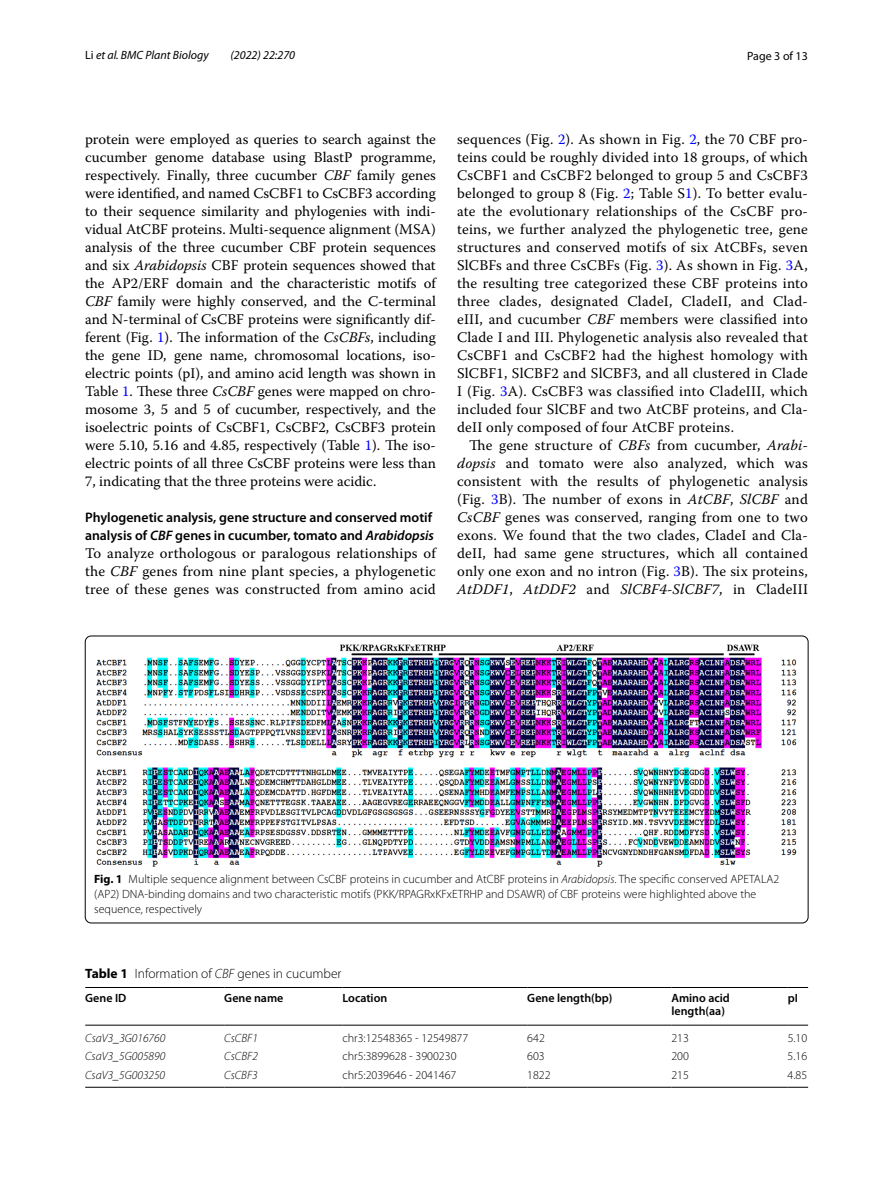
<style>
.page{position:relative;width:893px;height:1187px;background:#fff}
.page>*{position:absolute;margin:0;border:0;box-sizing:border-box;transform-origin:0 0}
.t1{font:14.7px/18px "Warnock Pro";letter-spacing:.015em;color:#000;text-align:justify}
.t2{font:600 13.8px/18px "Myriad Pro";color:#000}
.t3{font:300 13.5px "Myriad Pro";color:#000}
.t4{font:300 12px/15px "Myriad Pro";color:#000}
.t5{font:italic 300 12px "Myriad Pro";color:#000}
.t6{font:600 12px/13.5px "Myriad Pro";color:#000}
.t7{font:italic 12px "Myriad Pro";color:#000}
.t8{font:12px "Myriad Pro";color:#000}
.s1{font-style:normal}
.s2{font-style:italic}
.s3{color:#00f}
.s4{font-weight:700}
</style>
<div class="page">
<img style="left:96px;top:645px;width:701px;height:222px">
<hr style="left:85px;top:987px;width:139px;height:1px;background:#000">
<hr style="left:85px;top:1024px;width:139px;height:1px;background:#000">
<hr style="left:224px;top:987px;width:118px;height:1px;background:#000">
<hr style="left:224px;top:1024px;width:118px;height:1px;background:#000">
<hr style="left:342px;top:987px;width:185px;height:1px;background:#000">
<hr style="left:342px;top:1024px;width:185px;height:1px;background:#000">
<hr style="left:527px;top:987px;width:144px;height:1px;background:#000">
<hr style="left:527px;top:1024px;width:144px;height:1px;background:#000">
<hr style="left:671px;top:987px;width:117px;height:1px;background:#000">
<hr style="left:671px;top:1024px;width:117px;height:1px;background:#000">
<svg style="left:788px;top:987px;width:20px;height:1px"></svg>
<svg style="left:788px;top:1024px;width:20px;height:1px"></svg>
<hr style="left:85px;top:1086px;width:139px;height:1px;background:#000">
<hr style="left:224px;top:1086px;width:118px;height:1px;background:#000">
<hr style="left:342px;top:1086px;width:185px;height:1px;background:#000">
<hr style="left:527px;top:1086px;width:144px;height:1px;background:#000">
<hr style="left:671px;top:1086px;width:117px;height:1px;background:#000">
<svg style="left:788px;top:1086px;width:20px;height:1px"></svg>
<p class="t7" style="left:85px;top:48px;width:125px"><span class="s1">Li</span> et al. BMC Plant Biology</p>
<p class="t7" style="left:230px;top:48px;width:66px">(2022) 22:270</p>
<p class="t8" style="left:747px;top:48px;width:62px">Page 3 of 13</p>
<p class="t1" style="left:85px;top:130px;width:352px">protein were employed as queries to search against the cucumber genome database using BlastP programme, respectively. Finally, three cucumber <span class="s2">CBF</span> family genes were identified, and named CsCBF1 to CsCBF3 according to their sequence similarity and phylogenies with indi&shy;vidual AtCBF proteins. Multi-sequence alignment (MSA) analysis of the three cucumber CBF protein sequences and six <span class="s2">Arabidopsis</span> CBF protein sequences showed that the AP2/ERF domain and the characteristic motifs of <span class="s2">CBF</span> family were highly conserved, and the C-terminal and N-terminal of CsCBF proteins were significantly dif&shy;ferent (Fig. <span class="s3">1</span>). The information of the <span class="s2">CsCBFs</span>, including the gene ID, gene name, chromosomal locations, iso&shy;electric points (pI), and amino acid length was shown in Table <span class="s3">1</span>. These three <span class="s2">CsCBF</span> genes were mapped on chro&shy;mosome 3, 5 and 5 of cucumber, respectively, and the isoelectric points of CsCBF1, CsCBF2, CsCBF3 protein were 5.10, 5.16 and 4.85, respectively (Table <span class="s3">1</span>). The iso&shy;electric points of all three CsCBF proteins were less than 7, indicating that the three proteins were acidic.</p>
<p class="t2" style="left:85px;top:508px;width:351px">Phylogenetic analysis, gene structure and conserved motif analysis of <span class="s2">CBF</span> genes in cucumber, tomato and <span class="s2">Arabidopsis</span></p>
<p class="t1" style="left:85px;top:544px;width:352px">To analyze orthologous or paralogous relationships of the <span class="s2">CBF</span> genes from nine plant species, a phylogenetic tree of these genes was constructed from amino acid</p>
<p class="t1" style="left:457px;top:130px;width:352px">sequences (Fig. <span class="s3">2</span>). As shown in Fig. <span class="s3">2</span>, the 70 CBF pro&shy;teins could be roughly divided into 18 groups, of which CsCBF1 and CsCBF2 belonged to group 5 and CsCBF3 belonged to group 8 (Fig. <span class="s3">2</span>; Table S<span class="s3">1</span>). To better evalu&shy;ate the evolutionary relationships of the CsCBF pro&shy;teins, we further analyzed the phylogenetic tree, gene structures and conserved motifs of six AtCBFs, seven SlCBFs and three CsCBFs (Fig. <span class="s3">3</span>). As shown in Fig. <span class="s3">3</span>A, the resulting tree categorized these CBF proteins into three clades, designated CladeI, CladeII, and Clad&shy;eIII, and cucumber <span class="s2">CBF</span> members were classified into Clade I and III. Phylogenetic analysis also revealed that CsCBF1 and CsCBF2 had the highest homology with SlCBF1, SlCBF2 and SlCBF3, and all clustered in Clade I (Fig. <span class="s3">3</span>A). CsCBF3 was classified into CladeIII, which included four SlCBF and two AtCBF proteins, and Cla&shy;deII only composed of four AtCBF proteins.</p>
<p class="t1" style="left:457px;top:436px;width:352px;text-indent:12px">The gene structure of <span class="s2">CBFs</span> from cucumber, <span class="s2">Arabi&shy;dopsis</span> and tomato were also analyzed, which was consistent with the results of phylogenetic analysis (Fig. <span class="s3">3</span>B). The number of exons in <span class="s2">AtCBF</span>, <span class="s2">SlCBF</span> and <span class="s2">CsCBF</span> genes was conserved, ranging from one to two exons. We found that the two clades, CladeI and Cla&shy;deII, had same gene structures, which all contained only one exon and no intron (Fig. <span class="s3">3</span>B). The six proteins, <span class="s2">AtDDF1</span>, <span class="s2">AtDDF2</span> and <span class="s2">SlCBF4</span>-<span class="s2">SlCBF7</span>, in CladeIII</p>
<p class="t4" style="left:94px;top:871px;width:686px"><span class="s4">Fig. 1</span> Multiple sequence alignment between CsCBF proteins in cucumber and AtCBF proteins in <span class="s2">Arabidopsis</span>. The specific conserved APETALA2 (AP2) DNA-binding domains and two characteristic motifs (PKK/RPAGRxKFxETRHP and DSAWR) of CBF proteins were highlighted above the sequence, respectively</p>
<p class="t3" style="left:85px;top:965px;width:258px"><span class="s4">Table 1</span> Information of <span class="s2">CBF</span> genes in cucumber</p>
<p class="t6" style="left:85px;top:990px;width:43px">Gene ID</p>
<p class="t6" style="left:224px;top:990px;width:61px">Gene name</p>
<p class="t6" style="left:342px;top:990px;width:46px">Location</p>
<p class="t6" style="left:527px;top:990px;width:87px">Gene length(bp)</p>
<p class="t6" style="left:671px;top:990px;width:60px">Amino acid length(aa)</p>
<p class="t6" style="left:788px;top:990px;width:12px">pI</p>
<p class="t5" style="left:85px;top:1031px;width:82px">CsaV3_3G016760</p>
<p class="t5" style="left:224px;top:1031px;width:35px">CsCBF1</p>
<p class="t4" style="left:342px;top:1030px;width:127px">chr3:12548365 - 12549877</p>
<p class="t4" style="left:527px;top:1030px;width:19px">642</p>
<p class="t4" style="left:671px;top:1030px;width:19px">213</p>
<p class="t4" style="left:788px;top:1030px;width:21px">5.10</p>
<p class="t5" style="left:85px;top:1049px;width:82px">CsaV3_5G005890</p>
<p class="t5" style="left:224px;top:1049px;width:35px">CsCBF2</p>
<p class="t4" style="left:342px;top:1049px;width:116px">chr5:3899628 - 3900230</p>
<p class="t4" style="left:527px;top:1049px;width:19px">603</p>
<p class="t4" style="left:671px;top:1049px;width:19px">200</p>
<p class="t4" style="left:788px;top:1049px;width:21px">5.16</p>
<p class="t5" style="left:85px;top:1068px;width:82px">CsaV3_5G003250</p>
<p class="t5" style="left:224px;top:1068px;width:35px">CsCBF3</p>
<p class="t4" style="left:342px;top:1067px;width:116px">chr5:2039646 - 2041467</p>
<p class="t4" style="left:527px;top:1067px;width:25px">1822</p>
<p class="t4" style="left:671px;top:1067px;width:19px">215</p>
<p class="t4" style="left:788px;top:1067px;width:21px">4.85</p>
</div>
